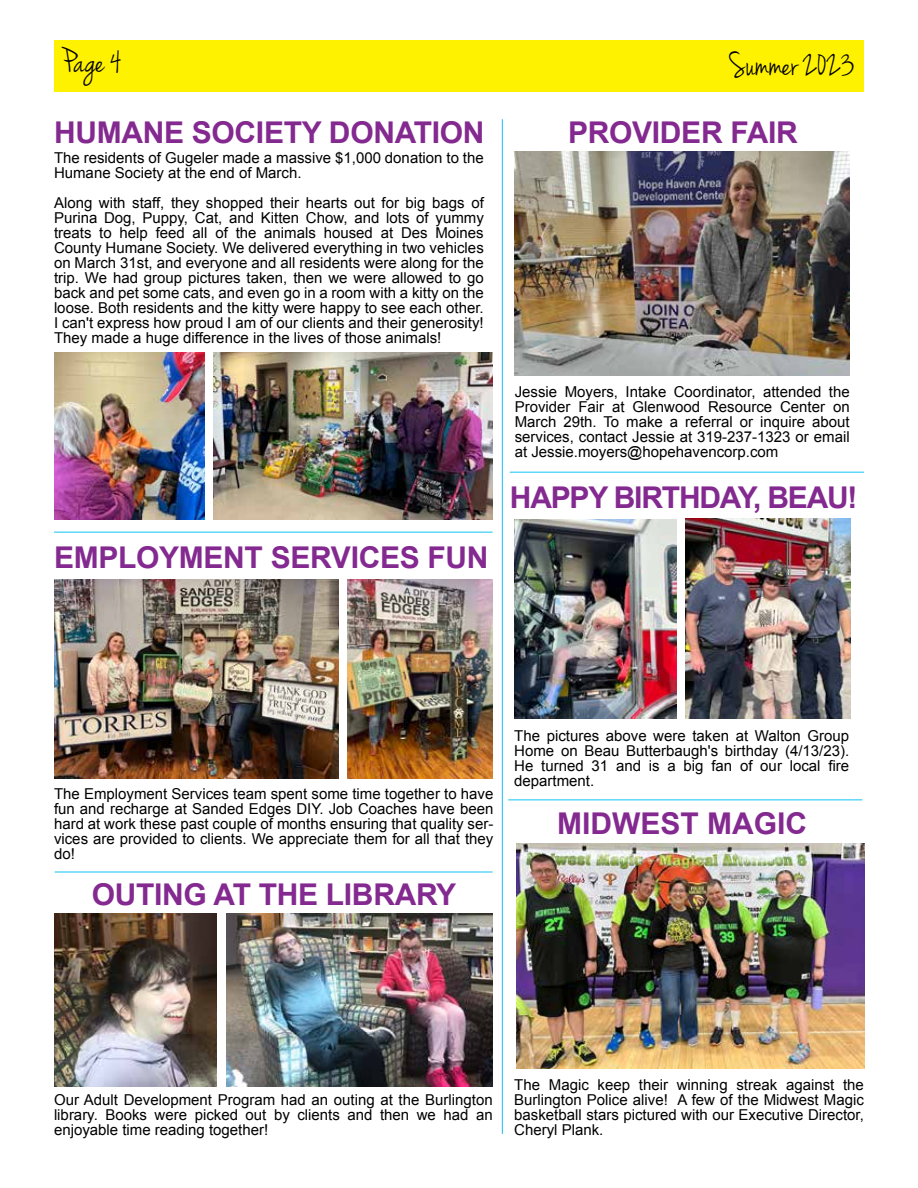
<style>
.page{position:relative;width:918px;height:1188px;background:#fff}
.page>*{position:absolute;margin:0;border:0;box-sizing:border-box;transform-origin:0 0}
.t1{font:36px "Jenna Sue";color:#000}
.t2{font:700 30px "Arial";letter-spacing:-.01em;color:#832990}
.t3{font:700 30px "Arial";letter-spacing:-.04em;color:#832990}
.t4{font:15px/15px "Arial";color:#000;text-align:justify}
</style>
<div class="page">
<div style="left:54px;top:40px;width:810px;height:52px;background:#fff200"></div>
<hr style="left:502px;top:119px;width:1px;height:1015px;background:#11c3f4">
<img style="left:54px;top:352px;width:150px;height:168px">
<hr style="left:54px;top:532px;width:438px;height:1px;background:#11c3f4">
<img style="left:214px;top:352px;width:279px;height:168px">
<img style="left:514px;top:151px;width:335px;height:225px">
<img style="left:514px;top:520px;width:163px;height:199px">
<img style="left:685px;top:519px;width:166px;height:200px">
<hr style="left:510px;top:472px;width:354px;height:1px;background:#11c3f4">
<img style="left:54px;top:579px;width:284px;height:199px">
<img style="left:347px;top:579px;width:146px;height:199px">
<hr style="left:55px;top:872px;width:437px;height:1px;background:#11c3f4">
<img style="left:516px;top:844px;width:349px;height:224px">
<hr style="left:509px;top:800px;width:353px;height:1px;background:#11c3f4">
<img style="left:54px;top:913px;width:162px;height:174px">
<img style="left:227px;top:913px;width:266px;height:174px">
<h1 class="t1" style="left:62px;top:41px;width:62px">Page 4</h1>
<h1 class="t1" style="left:730px;top:44px;width:127px">Summer 2023</h1>
<h2 class="t2" style="left:54px;top:113px;width:432px">HUMANE SOCIETY DONATION</h2>
<h2 class="t2" style="left:568px;top:113px;width:231px">PROVIDER FAIR</h2>
<p class="t4" style="left:54px;top:151px;width:431px">The residents of Gugeler made a massive $1,000 donation to the<br>Humane Society at the end of March.</p>
<p class="t4" style="left:54px;top:196px;width:431px">Along with staff, they shopped their hearts out for big bags of Purina Dog, Puppy, Cat, and Kitten Chow, and lots of yummy treats to help feed all of the animals housed at Des Moines County Humane Society. We delivered everything in two vehicles on March 31st, and everyone and all residents were along for the trip. We had group pictures taken, then we were allowed to go back and pet some cats, and even go in a room with a kitty on the loose. Both residents and the kitty were happy to see each other.<br>I can't express how proud I am of our clients and their generosity!<br>They made a huge difference in the lives of those animals!</p>
<h2 class="t2" style="left:54px;top:538px;width:436px">EMPLOYMENT SERVICES FUN</h2>
<p class="t4" style="left:515px;top:385px;width:336px">Jessie Moyers, Intake Coordinator, attended the Provider Fair at Glenwood Resource Center on March 29th. To make a referral or inquire about services, contact Jessie at 319-237-1323 or email at Jessie.moyers@hopehavencorp.com</p>
<h2 class="t3" style="left:510px;top:477px;width:349px">HAPPY BIRTHDAY, BEAU!</h2>
<p class="t4" style="left:54px;top:786px;width:441px">The Employment Services team spent some time together to have fun and recharge at Sanded Edges DIY. Job Coaches have been hard at work these past couple of months ensuring that quality ser&shy;vices are provided to clients. We appreciate them for all that they do!</p>
<h2 class="t2" style="left:92px;top:874px;width:366px">OUTING AT THE LIBRARY</h2>
<p class="t4" style="left:514px;top:729px;width:336px">The pictures above were taken at Walton Group Home on Beau Butterbaugh's birthday (4/13/23).<br>He turned 31 and is a big fan of our local fire department.</p>
<h2 class="t2" style="left:557px;top:803px;width:251px">MIDWEST MAGIC</h2>
<p class="t4" style="left:54px;top:1092px;width:440px">Our Adult Development Program had an outing at the Burlington library. Books were picked out by clients and then we had an enjoyable time reading together!</p>
<p class="t4" style="left:514px;top:1077px;width:351px">The Magic keep their winning streak against the Burlington Police alive! A few of the Midwest Magic basketball stars pictured with our Executive Director, Cheryl Plank.</p>
</div>
